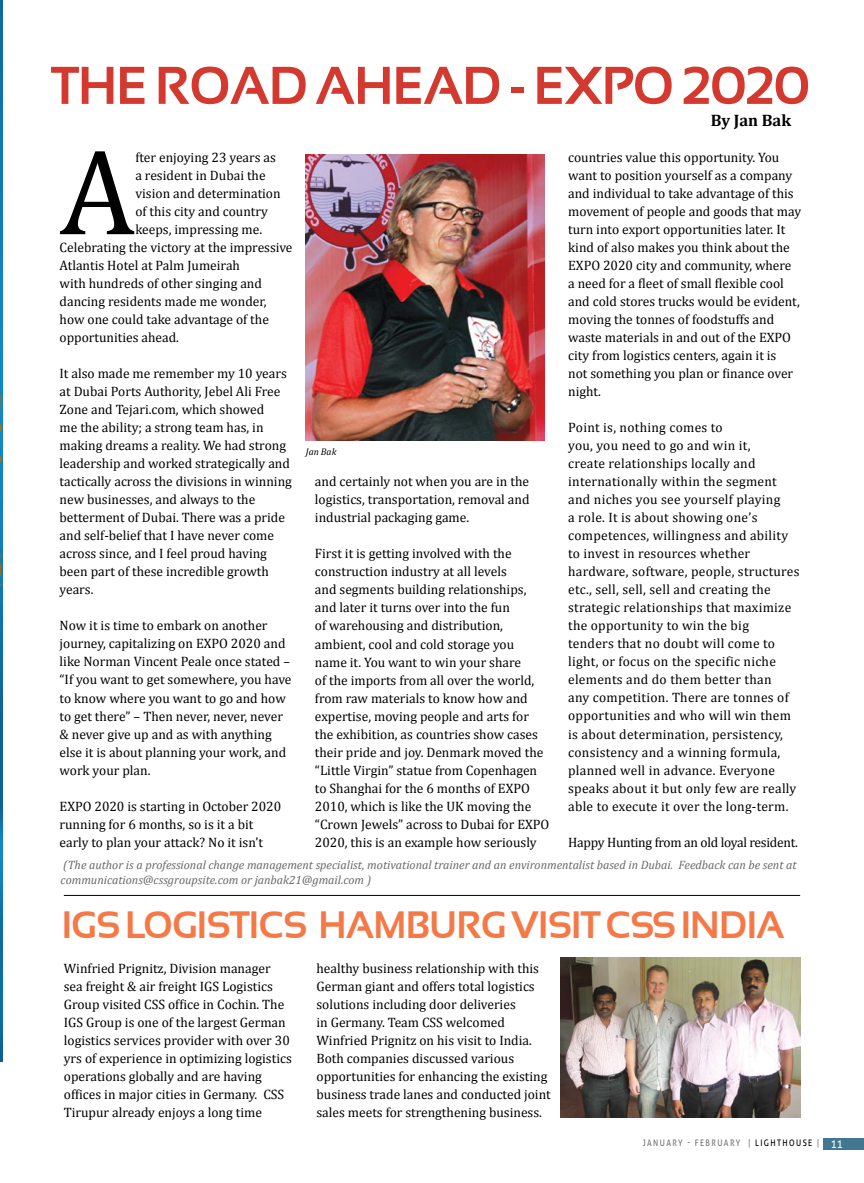
<style>
.page{position:relative;width:864px;height:1183px;background:#fff}
.page>*{position:absolute;margin:0;border:0;box-sizing:border-box;transform-origin:0 0}
.t1{font:122.7px "Cambria";color:#000}
.t2{font:700 52.95px "Sansation";letter-spacing:-.02em;color:#d43930}
.t3{font:700 37.8px "Sansation";letter-spacing:-.02em;color:#f47947}
.t4{font:700 16.65px "Cambria";color:#000}
.t5{font:13.65px/18px "Cambria";color:#000}
.t6{font:13.65px/18px "Cambria";letter-spacing:.02em;color:#000}
.t7{font:13.65px "Cambria";letter-spacing:-.02em;color:#000}
.t8{font:italic 12.15px/15px "Cambria";color:#67686b}
.t9{font:italic 9.6px "Cambria";color:#000}
.t10{font:9px "Aller";letter-spacing:.18em;color:#717275;scale:.85 1}
.s1{color:#748370}
.s2{color:#000}
.s3{font-size:12px;color:#fff}
</style>
<div class="page">
<div style="left:823px;top:1137px;width:40px;height:11px;background:#427791"></div>
<svg style="left:0;top:0;width:3px;height:1061px;background:#1076ae"></svg>
<img style="left:306px;top:154px;width:238px;height:286px">
<hr style="left:64px;top:894px;width:735px;height:1px;background:#000">
<img style="left:560px;top:957px;width:239px;height:159px">
<h2 class="t2" style="left:51px;top:55px;width:783px">THE ROAD AHEAD - EXPO 2020 –</h2>
<h1 class="t1" style="left:60px;top:120px;width:77px">A</h1>
<p class="t5" style="left:135px;top:148px;width:142px">fter enjoying 23 years as</p>
<p class="t5" style="left:135px;top:166px;width:132px">a resident in Dubai the</p>
<p class="t5" style="left:135px;top:184px;width:147px">vision and determination</p>
<p class="t5" style="left:135px;top:202px;width:134px">of this city and country</p>
<p class="t5" style="left:135px;top:220px;width:128px">keeps, impressing me.</p>
<p class="t5" style="left:60px;top:238px;width:234px">Celebrating the victory at the impressive</p>
<p class="t5" style="left:60px;top:256px;width:182px">Atlantis Hotel at Palm Jumeirah</p>
<p class="t5" style="left:60px;top:274px;width:204px">with hundreds of other singing and</p>
<p class="t5" style="left:60px;top:292px;width:208px">dancing residents made me wonder,</p>
<p class="t5" style="left:60px;top:310px;width:211px">how one could take advantage of the</p>
<p class="t5" style="left:60px;top:328px;width:121px">opportunities ahead.</p>
<p class="t5" style="left:60px;top:364px;width:234px">It also made me remember my 10 years at Dubai Ports Authority, Jebel Ali Free Zone and Tejari.com, which showed<br>me the ability; a strong team has, in making dreams a reality. We had strong leadership and worked strategically and tactically across the divisions in winning new businesses, and always to the betterment of Dubai. There was a pride and self-belief that I have never come across since, and I feel proud having been part of these incredible growth years.</p>
<p class="t5" style="left:60px;top:616px;width:233px">Now it is time to embark on another journey, capitalizing on EXPO 2020 and like Norman Vincent Peale once stated – “If you want to get somewhere, you have to know where you want to go and how to get there” – Then never, never, never &amp; never give up and as with anything else it is about planning your work, and work your plan.</p>
<p class="t5" style="left:60px;top:796px;width:223px">EXPO 2020 is starting in October 2020 running for 6 months, so is it a bit early to plan your attack? No it isn’t</p>
<p class="t9" style="left:306px;top:445px;width:32px">Jan Bak</p>
<p class="t5" style="left:315px;top:472px;width:216px;text-align:justify">and certainly not when you are in the logistics, transportation, removal and industrial packaging game.</p>
<p class="t5" style="left:315px;top:544px;width:236px">First it is getting involved with the construction industry at all levels<br>and segments building relationships, and later it turns over into the fun<br>of warehousing and distribution, ambient, cool and cold storage you name it. You want to win your share<br>of the imports from all over the world, from raw materials to know how and expertise, moving people and arts for the exhibition, as countries show cases their pride and joy. Denmark moved the “Little Virgin” statue from Copenhagen to Shanghai for the 6 months of EXPO 2010, which is like the UK moving the “Crown Jewels” across to Dubai for EXPO 2020, this is an example how seriously</p>
<p class="t4" style="left:710px;top:110px;width:82px">By Jan Bak</p>
<p class="t5" style="left:568px;top:148px;width:234px">countries value this opportunity. You want to position yourself as a company and individual to take advantage of this movement of people and goods that may turn into export opportunities later. It kind of also makes you think about the EXPO 2020 city and community, where a need for a fleet of small flexible cool and cold stores trucks would be evident, moving the tonnes of foodstuffs and waste materials in and out of the EXPO city from logistics centers, again it is<br>not something you plan or finance over night.</p>
<p class="t6" style="left:568px;top:418px;width:233px">Point is, nothing comes to<br>you, you need to go and win it,<br>create relationships locally and internationally within the segment and niches you see yourself playing<br>a role. It is about showing one’s competences, willingness and ability to invest in resources whether hardware, software, people, structures etc., sell, sell, sell and creating the strategic relationships that maximize the opportunity to win the big<br>tenders that no doubt will come to light, or focus on the specific niche elements and do them better than<br>any competition. There are tonnes of opportunities and who will win them is about determination, persistency, consistency and a winning formula, planned well in advance. Everyone speaks about it but only few are really able to execute it over the long-term.</p>
<p class="t7" style="left:568px;top:833px;width:231px">Happy Hunting from an old loyal resident.</p>
<p class="t8" style="left:61px;top:857px;width:737px">(The author is a professional change management specialist, motivational trainer and an environmentalist based in Dubai. Feedback can be sent at communications@cssgroupsite.com or janbak21@gmail.com )</p>
<h3 class="t3" style="left:62px;top:902px;width:724px">IGS LOGISTICS–HAMBURG VISIT CSS INDIA</h3>
<p class="t5" style="left:64px;top:958px;width:229px">Winfried Prignitz, Division manager sea freight &amp; air freight IGS Logistics Group visited CSS office in Cochin. The IGS Group is one of the largest German logistics services provider with over 30 yrs of experience in optimizing logistics operations globally and are having offices in major cities in Germany. CSS Tirupur already enjoys a long time</p>
<p class="t5" style="left:316px;top:958px;width:236px">healthy business relationship with this German giant and offers total logistics solutions including door deliveries<br>in Germany. Team CSS welcomed Winfried Prignitz on his visit to India.<br>Both companies discussed various opportunities for enhancing the existing business trade lanes and conducted joint sales meets for strengthening business.</p>
<p class="t10" style="left:642px;top:1137px;width:237px">JANUARY - FEBRUARY <span class="s1">|</span> <span class="s2">LIGHTHOUSE</span> <span class="s1">|</span> <span class="s3">11</span></p>
</div>
